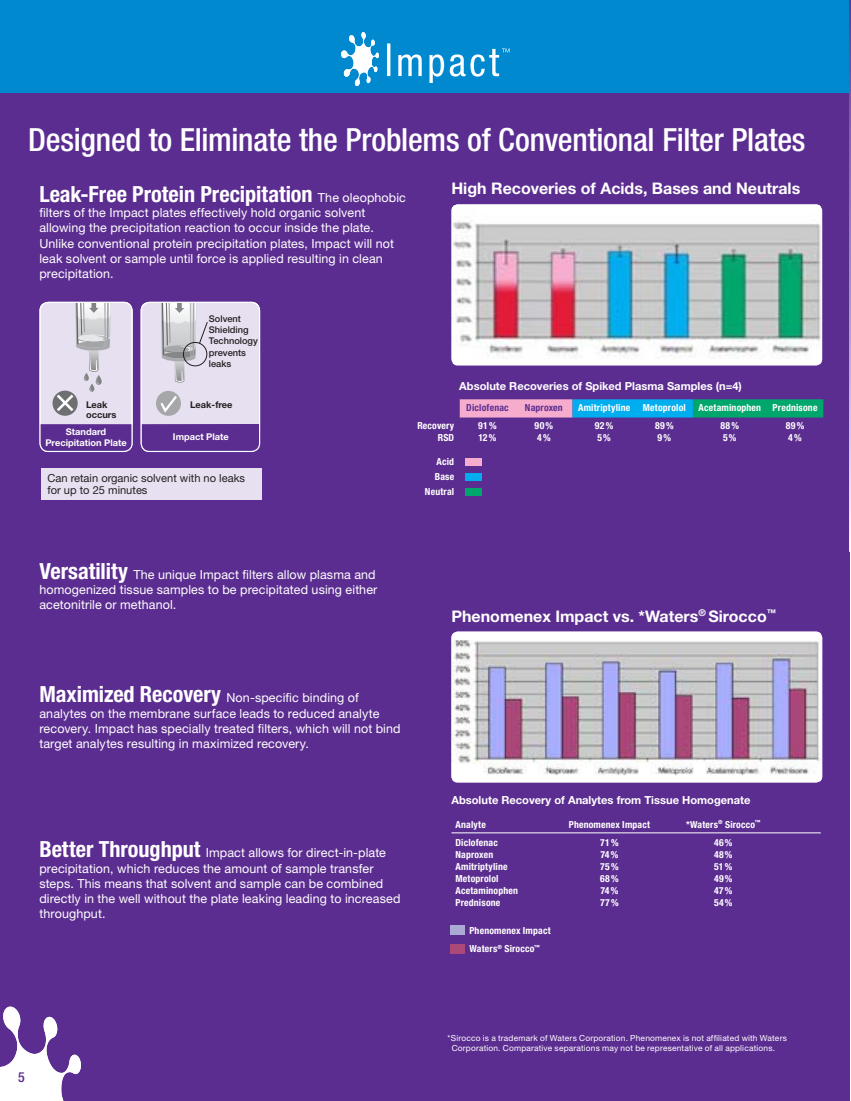
<style>
.page{position:relative;width:851px;height:1101px;background:#fff}
.page>*{position:absolute;margin:0;border:0;box-sizing:border-box;transform-origin:0 0}
.t1{font:500 condensed 31.95px "Helvetica Neue LT Std";letter-spacing:-.005em;color:#fff}
.t2{font:700 condensed 22.2px "Helvetica Neue LT Std";letter-spacing:-.005em;color:#fff}
.t3{font:700 16.05px "Helvetica Neue LT Std";color:#fff}
.t4{font:500 condensed 13.95px "Helvetica Neue LT Std";color:#5c2d91}
.t5{font:12.45px/15.3px "Helvetica Neue LT Std";letter-spacing:.01em;color:#fff}
.t6{font:700 11.1px "Helvetica Neue LT Std";color:#fff}
.t7{font:11.1px/12.5px "Helvetica Neue LT Std";color:#231f20}
.t8{font:700 condensed 9.75px/15px "Helvetica Neue LT Std";letter-spacing:.02em;color:#fff}
.t9{font:700 condensed 9.75px "Helvetica Neue LT Std";letter-spacing:.015em;color:#5c2d91}
.t10{font:500 9.3px/11.1px "Helvetica Neue LT Std";color:#231f20}
.t11{font:700 9.3px/11.1px "Helvetica Neue LT Std";color:#fff;text-align:center}
.t12{font:700 9.3px/10.5px "Helvetica Neue LT Std";color:#231f20}
.t13{font:8.4px/9.8px "Helvetica Neue LT Std";letter-spacing:.025em;color:#fff}
.s1{font-weight:400;font-stretch:normal;font-size:12.45px}
.s2{font-weight:700;font-stretch:condensed;font-size:22.2px}
</style>
<div class="page">
<div style="left:0;top:0;width:849px;height:1101px;background:#5c2d91"></div>
<svg style="left:0;top:1007px;width:81px;height:94px"></svg>
<div style="left:0;top:0;width:849px;height:92px;background:#0089cf"></div>
<svg style="left:341px;top:32px;width:38px;height:54px"></svg>
<svg style="left:387px;top:43px;width:122px;height:40px"></svg>
<svg style="left:849px;top:0;width:2px;height:552px"></svg>
<div style="left:451px;top:204px;width:371px;height:162px;background:#fff;border-radius:6px"></div>
<img style="left:451px;top:204px;width:371px;height:155px">
<img style="left:451px;top:632px;width:371px;height:149px">
<div style="left:141px;top:302px;width:119px;height:149px;background:#e6e0f0;border-radius:8px"></div>
<div style="left:40px;top:302px;width:92px;height:149px;background:#e6e0f0;border-radius:8px"></div>
<div style="left:53px;top:391px;width:25px;height:25px;background:#6d6f71;border-radius:50%"></div>
<svg style="left:57px;top:304px;width:54px;height:107px"></svg>
<div style="left:156px;top:391px;width:25px;height:25px;background:#a5a7a9;border-radius:50%"></div>
<svg style="left:160px;top:396px;width:17px;height:17px"></svg>
<svg style="left:161px;top:304px;width:47px;height:79px"></svg>
<div style="left:41px;top:424px;width:91px;height:27px;background:#5c2d91"></div>
<div style="left:141px;top:424px;width:119px;height:27px;background:#5c2d91"></div>
<div style="left:42px;top:468px;width:220px;height:32px;background:#e6e0f0"></div>
<div style="left:141px;top:302px;width:119px;height:150px;border:1px solid #fff;border-radius:8px"></div>
<div style="left:39px;top:302px;width:94px;height:150px;border:1px solid #fff;border-radius:8px"></div>
<div style="left:450px;top:925px;width:14px;height:9px;background:#abaad5"></div>
<div style="left:450px;top:944px;width:14px;height:10px;background:#ad4979"></div>
<hr style="left:451px;top:833px;width:370px;height:1px;background:#fff">
<svg style="left:460px;top:399px;width:363px;height:19px;background:#4ca5b4"></svg>
<div style="left:465px;top:458px;width:17px;height:8px;background:#f6adcd"></div>
<div style="left:465px;top:473px;width:17px;height:8px;background:#00aeef"></div>
<div style="left:465px;top:489px;width:17px;height:7px;background:#00a76d"></div>
<h1 class="t1" style="left:28px;top:126px;width:779px">Designed to Eliminate the Problems of Conventional Filter Plates</h1>
<h2 class="t2" style="left:39px;top:185px;width:368px">Leak-Free Protein Precipitation <span class="s1">The oleophobic</span></h2>
<p class="t5" style="left:39px;top:206px;width:356px">filters of the Impact plates effectively hold organic solvent allowing the precipitation reaction to occur inside the plate.<br>Unlike conventional protein precipitation plates, Impact will not leak solvent or sample until force is applied resulting in clean precipitation.</p>
<p class="t3" style="left:451px;top:182px;width:350px">High Recoveries of Acids, Bases and Neutrals</p>
<p class="t10" style="left:209px;top:314px;width:51px">Solvent<br>Shielding<br>Technology prevents leaks</p>
<p class="t12" style="left:86px;top:400px;width:32px">Leak occurs</p>
<p class="t11" style="left:45px;top:427px;width:83px">Standard<br>Precipitation Plate</p>
<p class="t11" style="left:173px;top:432px;width:57px">Impact Plate</p>
<p class="t12" style="left:190px;top:400px;width:44px">Leak-free</p>
<p class="t7" style="left:47px;top:473px;width:199px">Can retain organic solvent with no leaks for up to 25 minutes</p>
<p class="t6" style="left:459px;top:382px;width:284px">Absolute Recoveries of Spiked Plasma Samples (n=4)</p>
<p class="t9" style="left:466px;top:404px;width:44px">Diclofenac</p>
<p class="t9" style="left:525px;top:404px;width:39px">Naproxen</p>
<p class="t8" style="left:578px;top:401px;width:54px">Amitriptyline</p>
<p class="t8" style="left:643px;top:401px;width:45px">Metoprolol</p>
<p class="t8" style="left:698px;top:401px;width:120px">Acetaminophen Prednisone</p>
<p class="t8" style="left:417px;top:420px;width:38px">Recovery</p>
<p class="t8" style="left:478px;top:420px;width:20px">91 %</p>
<p class="t8" style="left:535px;top:420px;width:20px">90 %</p>
<p class="t8" style="left:595px;top:420px;width:20px">92 %</p>
<p class="t8" style="left:655px;top:420px;width:20px">89 %</p>
<p class="t8" style="left:720px;top:420px;width:20px">88 %</p>
<p class="t8" style="left:786px;top:420px;width:20px">89 %</p>
<p class="t8" style="left:438px;top:431px;width:18px">RSD</p>
<p class="t8" style="left:478px;top:431px;width:19px">12 %</p>
<p class="t8" style="left:537px;top:431px;width:15px">4 %</p>
<p class="t8" style="left:597px;top:431px;width:15px">5 %</p>
<p class="t8" style="left:657px;top:431px;width:15px">9 %</p>
<p class="t8" style="left:723px;top:431px;width:15px">5 %</p>
<p class="t8" style="left:788px;top:431px;width:15px">4 %</p>
<p class="t8" style="left:425px;top:455px;width:31px;text-align:right">Acid<br>Base<br>Neutral</p>
<p class="t5" style="left:39px;top:568px;width:339px"><span class="s2">Versatility</span> The unique Impact filters allow plasma and homogenized tissue samples to be precipitated using either acetonitrile or methanol.</p>
<p class="t5" style="left:39px;top:692px;width:363px"><span class="s2">Maximized Recovery</span> Non-specific binding of analytes on the membrane surface leads to reduced analyte recovery. Impact has specially treated filters, which will not bind target analytes resulting in maximized recovery.</p>
<p class="t5" style="left:39px;top:847px;width:363px"><span class="s2">Better Throughput</span> Impact allows for direct-in-plate precipitation, which reduces the amount of sample transfer steps. This means that solvent and sample can be combined directly in the well without the plate leaking leading to increased throughput.</p>
<p class="t3" style="left:451px;top:609px;width:326px">Phenomenex Impact vs. *Waters<sup>®</sup> Sirocco<sup>™</sup></p>
<p class="t6" style="left:451px;top:796px;width:301px">Absolute Recovery of Analytes from Tissue Homogenate</p>
<p class="t8" style="left:455px;top:818px;width:32px">Analyte</p>
<p class="t8" style="left:569px;top:818px;width:83px">Phenomenex Impact</p>
<p class="t8" style="left:686px;top:818px;width:76px">*Waters<sup>®</sup> Sirocco<sup>™</sup></p>
<p class="t8" style="left:455px;top:836px;width:44px">Diclofenac</p>
<p class="t8" style="left:600px;top:836px;width:20px">71 %</p>
<p class="t8" style="left:714px;top:836px;width:20px">46 %</p>
<p class="t8" style="left:455px;top:848px;width:39px">Naproxen</p>
<p class="t8" style="left:600px;top:848px;width:19px">74 %</p>
<p class="t8" style="left:714px;top:848px;width:20px">48 %</p>
<p class="t8" style="left:455px;top:860px;width:54px">Amitriptyline</p>
<p class="t8" style="left:600px;top:860px;width:20px">75 %</p>
<p class="t8" style="left:714px;top:860px;width:20px">51 %</p>
<p class="t8" style="left:455px;top:872px;width:45px">Metoprolol</p>
<p class="t8" style="left:600px;top:872px;width:20px">68 %</p>
<p class="t8" style="left:714px;top:872px;width:20px">49 %</p>
<p class="t8" style="left:455px;top:884px;width:64px">Acetaminophen</p>
<p class="t8" style="left:600px;top:884px;width:19px">74 %</p>
<p class="t8" style="left:714px;top:884px;width:20px">47 %</p>
<p class="t8" style="left:455px;top:896px;width:46px">Prednisone</p>
<p class="t8" style="left:600px;top:896px;width:20px">77 %</p>
<p class="t8" style="left:714px;top:896px;width:20px">54 %</p>
<p class="t8" style="left:469px;top:922px;width:83px;line-height:18.1px">Phenomenex Impact<br>Waters<sup>®</sup> Sirocco<sup>™</sup></p>
<p class="t4" style="left:18px;top:1071px;width:8px">5</p>
<p class="t13" style="left:452px;top:1034px;width:337px;text-indent:-4px">*Sirocco is a trademark of Waters Corporation. Phenomenex is not affiliated with Waters<br>Corporation. Comparative separations may not be representative of all applications.</p>
</div>
